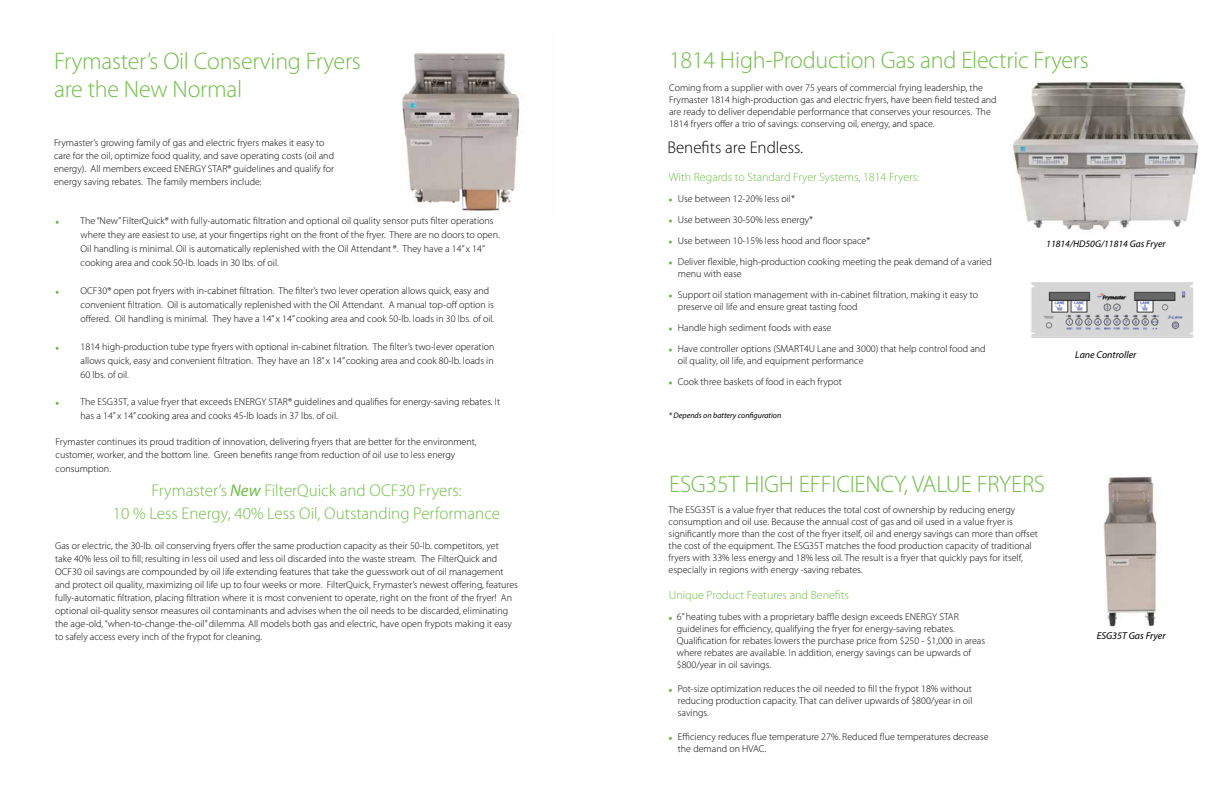
<style>
.page{position:relative;width:1224px;height:792px;background:#fff}
.page>*{position:absolute;margin:0;border:0;box-sizing:border-box;transform-origin:0 0}
.t1{font:300 24px/28.8px "Myriad Pro";letter-spacing:-.01em;color:#6fbe44}
.t2{font:300 17px/23px "Myriad Pro";color:#6fbe44;text-align:center}
.t3{font:300 17px "Myriad Pro";color:#000}
.t4{font:300 12px "Myriad Pro";color:#6fbe44}
.t5{font:300 10px/12px "Myriad Pro";color:#000}
.t6{font:italic 10px "Myriad Pro";color:#000}
.t7{font:italic 9.7px "Myriad Pro";color:#000}
.t8{font:italic 8px "Myriad Pro";color:#000}
.s1{font-weight:400;font-style:italic}
</style>
<div class="page">
<img style="left:402px;top:53px;width:118px;height:159px">
<img style="left:1013px;top:82px;width:186px;height:148px">
<svg style="left:1012px;top:82px;width:78px;height:65px"></svg>
<img style="left:1030px;top:282px;width:164px;height:56px">
<img style="left:1103px;top:476px;width:54px;height:151px">
<h1 class="t1" style="left:54px;top:46px;width:308px">Frymaster’s Oil Conserving Fryers are the New Normal</h1>
<p class="t5" style="left:54px;top:136px;width:282px;line-height:13px">Frymaster’s growing family of gas and electric fryers makes it easy to care for the oil, optimize food quality, and save operating costs (oil and energy). All members exceed ENERGY STAR® guidelines and qualify for energy saving rebates. The family members include:</p>
<p class="t5" style="left:81px;top:213px;width:421px;line-height:14px">The “New” FilterQuick® with fully-automatic filtration and optional oil quality sensor puts filter operations where they are easiest to use, at your fingertips right on the front of the fryer. There are no doors to open.<br>Oil handling is minimal. Oil is automatically replenished with the Oil Attendant ®. They have a 14” x 14” cooking area and cook 50-lb. loads in 30 lbs. of oil.</p>
<p class="t5" style="left:81px;top:283px;width:415px;line-height:14px">OCF30® open pot fryers with in-cabinet filtration. The filter’s two lever operation allows quick, easy and convenient filtration. Oil is automatically replenished with the Oil Attendant. A manual top-off option is offered. Oil handling is minimal. They have a 14” x 14” cooking area and cook 50-lb. loads in 30 lbs. of oil.</p>
<p class="t5" style="left:81px;top:339px;width:415px;line-height:14px;text-align:justify">1814 high-production tube type fryers with optional in-cabinet filtration. The filter’s two-lever operation allows quick, easy and convenient filtration. They have an 18” x 14” cooking area and cook 80-lb. loads in 60 lbs. of oil.</p>
<p class="t5" style="left:81px;top:394px;width:421px;line-height:14px">The ESG35T, a value fryer that exceeds ENERGY STAR® guidelines and qualifies for energy-saving rebates. It has a 14” x 14” cooking area and cooks 45-lb loads in 37 lbs. of oil.</p>
<p class="t5" style="left:56px;top:435px;width:423px;line-height:13px">Frymaster continues its proud tradition of innovation, delivering fryers that are better for the environment, customer, worker, and the bottom line. Green benefits range from reduction of oil use to less energy</p>
<p class="t5" style="left:56px;top:462px;width:57px">consumption.</p>
<h2 class="t2" style="left:113px;top:479px;width:389px">Frymaster’s <span class="s1">New</span> FilterQuick and OCF30 Fryers:<br>10 % Less Energy, 40% Less Oil, Outstanding Performance</h2>
<p class="t5" style="left:55px;top:539px;width:464px;line-height:13px">Gas or electric, the 30-lb. oil conserving fryers offer the same production capacity as their 50-lb. competitors, yet take 40% less oil to fill; resulting in less oil used and less oil discarded into the waste stream. The FilterQuick and OCF30 oil savings are compounded by oil life extending features that take the guesswork out of oil management and protect oil quality, maximizing oil life up to four weeks or more. FilterQuick, Frymaster’s newest offering, features fully-automatic filtration, placing filtration where it is most convenient to operate, right on the front of the fryer! An optional oil-quality sensor measures oil contaminants and advises when the oil needs to be discarded, eliminating the age-old, “when-to-change-the-oil” dilemma. All models both gas and electric, have open frypots making it easy to safely access every inch of the frypot for cleaning.</p>
<h1 class="t1" style="left:669px;top:46px;width:421px">1814 High-Production Gas and Electric Fryers</h1>
<p class="t5" style="left:669px;top:81px;width:329px">Coming from a supplier with over 75 years of commercial frying leadership, the Frymaster 1814 high-production gas and electric fryers, have been field tested and are ready to deliver dependable performance that conserves your resources. The 1814 fryers offer a trio of savings: conserving oil, energy, and space.</p>
<h2 class="t3" style="left:667px;top:137px;width:137px">Benefits are Endless.</h2>
<p class="t4" style="left:669px;top:169px;width:252px">With Regards to Standard Fryer Systems, 1814 Fryers:</p>
<p class="t5" style="left:678px;top:188px;width:316px;line-height:21px">Use between 12-20% less oil*<br>Use between 30-50% less energy*<br>Use between 10-15% less hood and floor space*<br>Deliver flexible, high-production cooking meeting the peak demand of a varied</p>
<p class="t5" style="left:678px;top:263px;width:302px;line-height:21px">menu with ease<br>Support oil station management with in-cabinet filtration, making it easy to</p>
<p class="t5" style="left:678px;top:296px;width:309px;line-height:21px">preserve oil life and ensure great tasting food<br>Handle high sediment foods with ease<br>Have controller options (SMART4U Lane and 3000) that help control food and</p>
<p class="t5" style="left:678px;top:350px;width:187px;line-height:21px">oil quality, oil life, and equipment performance<br>Cook three baskets of food in each frypot</p>
<p class="t8" style="left:669px;top:410px;width:114px">* Depends on battery configuration</p>
<p class="t7" style="left:1046px;top:238px;width:121px">11814/HD50G/11814 Gas Fryer</p>
<p class="t6" style="left:1075px;top:349px;width:63px">Lane Controller</p>
<h1 class="t1" style="left:669px;top:469px;width:377px">ESG35T HIGH EFFICIENCY, VALUE FRYERS</h1>
<p class="t5" style="left:669px;top:503px;width:371px">The ESG35T is a value fryer that reduces the total cost of ownership by reducing energy consumption and oil use. Because the annual cost of gas and oil used in a value fryer is significantly more than the cost of the fryer itself, oil and energy savings can more than offset the cost of the equipment. The ESG35T matches the food production capacity of traditional fryers with 33% less energy and 18% less oil. The result is a fryer that quickly pays for itself, especially in regions with energy -saving rebates.</p>
<p class="t4" style="left:669px;top:588px;width:182px">Unique Product Features and Benefits</p>
<p class="t5" style="left:677px;top:610px;width:310px">6” heating tubes with a proprietary baffle design exceeds ENERGY STAR guidelines for efficiency, qualifying the fryer for energy-saving rebates.<br>Qualification for rebates lowers the purchase price from $250 - $1,000 in areas where rebates are available. In addition, energy savings can be upwards of $800/year in oil savings.</p>
<p class="t5" style="left:678px;top:682px;width:296px;text-align:justify">Pot-size optimization reduces the oil needed to fill the frypot 18% without reducing production capacity. That can deliver upwards of $800/year in oil savings.</p>
<p class="t5" style="left:678px;top:730px;width:312px">Efficiency reduces flue temperature 27%. Reduced flue temperatures decrease the demand on HVAC.</p>
<p class="t6" style="left:1097px;top:629px;width:70px">ESG35T Gas Fryer</p>
</div>
